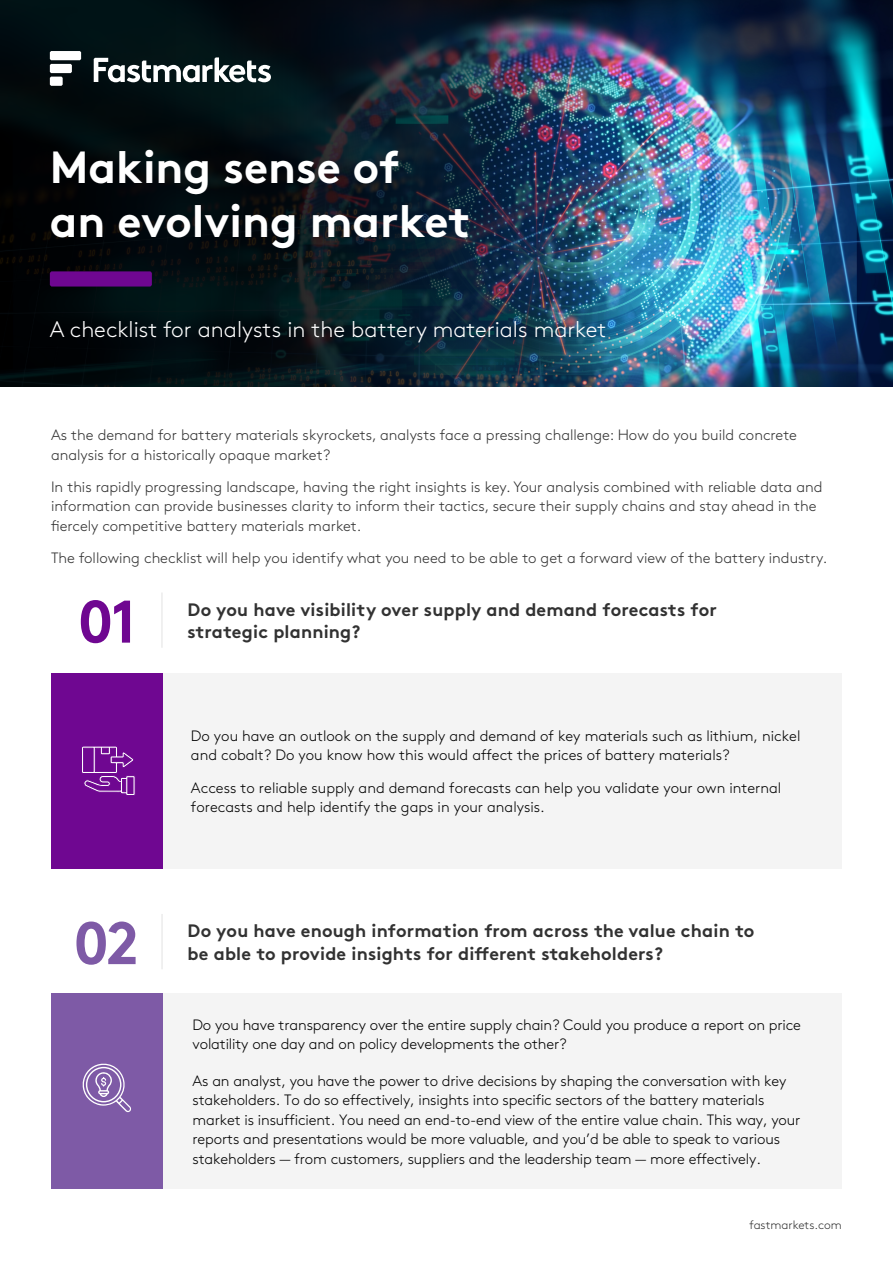
<style>
.page{position:relative;width:893px;height:1263px;background:#fff}
.page>*{position:absolute;margin:0;border:0;box-sizing:border-box;transform-origin:0 0}
.t1{font:700 60px "Brown Std";color:#6f0791}
.t2{font:700 60px "Brown Std";color:#7e5aa6}
.t3{font:700 45px/54px "Brown Std";color:#fff}
.t4{font:300 22.5px "Brown Std";color:#fff}
.t5{font:700 18px "Brown Std";letter-spacing:.01em;color:#323232}
.t6{font:300 15px/19.5px "Brown Std";letter-spacing:-.01em;color:#000}
.t7{font:300 15px/19.5px "Brown Std";color:#323232}
.t8{font:300 12px "Brown Std";color:#323232}
</style>
<div class="page">
<div style="left:161px;top:673px;width:681px;height:196px;background:#f4f4f4"></div>
<img style="left:740px;top:0;width:153px;height:386px">
<img style="left:0;top:0;width:740px;height:386px">
<svg style="left:50px;top:51px;width:31px;height:35px"></svg>
<svg style="left:94px;top:57px;width:177px;height:25px"></svg>
<div style="left:50px;top:271px;width:102px;height:16px;background:#6f0791;border-radius:2px"></div>
<hr style="left:161px;top:592px;width:2px;height:56px;background:#ececec">
<div style="left:51px;top:673px;width:112px;height:196px;background:#6f0791"></div>
<svg style="left:82px;top:746px;width:53px;height:50px"></svg>
<div style="left:163px;top:993px;width:679px;height:196px;background:#f4f4f4"></div>
<hr style="left:161px;top:914px;width:2px;height:55px;background:#ececec">
<div style="left:51px;top:993px;width:112px;height:196px;background:#7e5aa6"></div>
<svg style="left:83px;top:1063px;width:48px;height:49px"></svg>
<h2 class="t3" style="left:50px;top:140px;width:422px">Making sense of<br>an evolving market</h2>
<h3 class="t4" style="left:50px;top:317px;width:558px">A checklist for analysts in the battery materials market</h3>
<p class="t7" style="left:51px;top:425px;width:747px">As the demand for battery materials skyrockets, analysts face a pressing challenge: How do you build concrete analysis for a historically opaque market?</p>
<p class="t7" style="left:51px;top:477px;width:773px">In this rapidly progressing landscape, having the right insights is key. Your analysis combined with reliable data and information can provide businesses clarity to inform their tactics, secure their supply chains and stay ahead in the fiercely competitive battery materials market.</p>
<p class="t7" style="left:51px;top:548px;width:778px">The following checklist will help you identify what you need to be able to get a forward view of the battery industry.</p>
<h1 class="t1" style="left:78px;top:585px;width:60px">01</h1>
<h1 class="t2" style="left:73px;top:906px;width:67px">02</h1>
<p class="t5" style="left:187px;top:598px;width:531px">Do you have visibility over supply and demand forecasts for</p>
<p class="t5" style="left:187px;top:621px;width:175px">strategic planning?</p>
<p class="t6" style="left:191px;top:726px;width:611px">Do you have an outlook on the supply and demand of key materials such as lithium, nickel and cobalt? Do you know how this would affect the prices of battery materials?</p>
<p class="t6" style="left:191px;top:778px;width:592px">Access to reliable supply and demand forecasts can help you validate your own internal forecasts and help identify the gaps in your analysis.</p>
<p class="t5" style="left:187px;top:920px;width:568px">Do you have enough information from across the value chain to</p>
<p class="t5" style="left:187px;top:942px;width:477px">be able to provide insights for different stakeholders?</p>
<p class="t6" style="left:193px;top:1015px;width:610px">Do you have transparency over the entire supply chain? Could you produce a report on price volatility one day and on policy developments the other?</p>
<p class="t6" style="left:193px;top:1071px;width:609px">As an analyst, you have the power to drive decisions by shaping the conversation with key stakeholders. To do so effectively, insights into specific sectors of the battery materials market is insufficient. You need an end-to-end view of the entire value chain. This way, your reports and presentations would be more valuable, and you’d be able to speak to various stakeholders — from customers, suppliers and the leadership team — more effectively.</p>
<p class="t8" style="left:749px;top:1218px;width:94px">fastmarkets.com</p>
</div>
